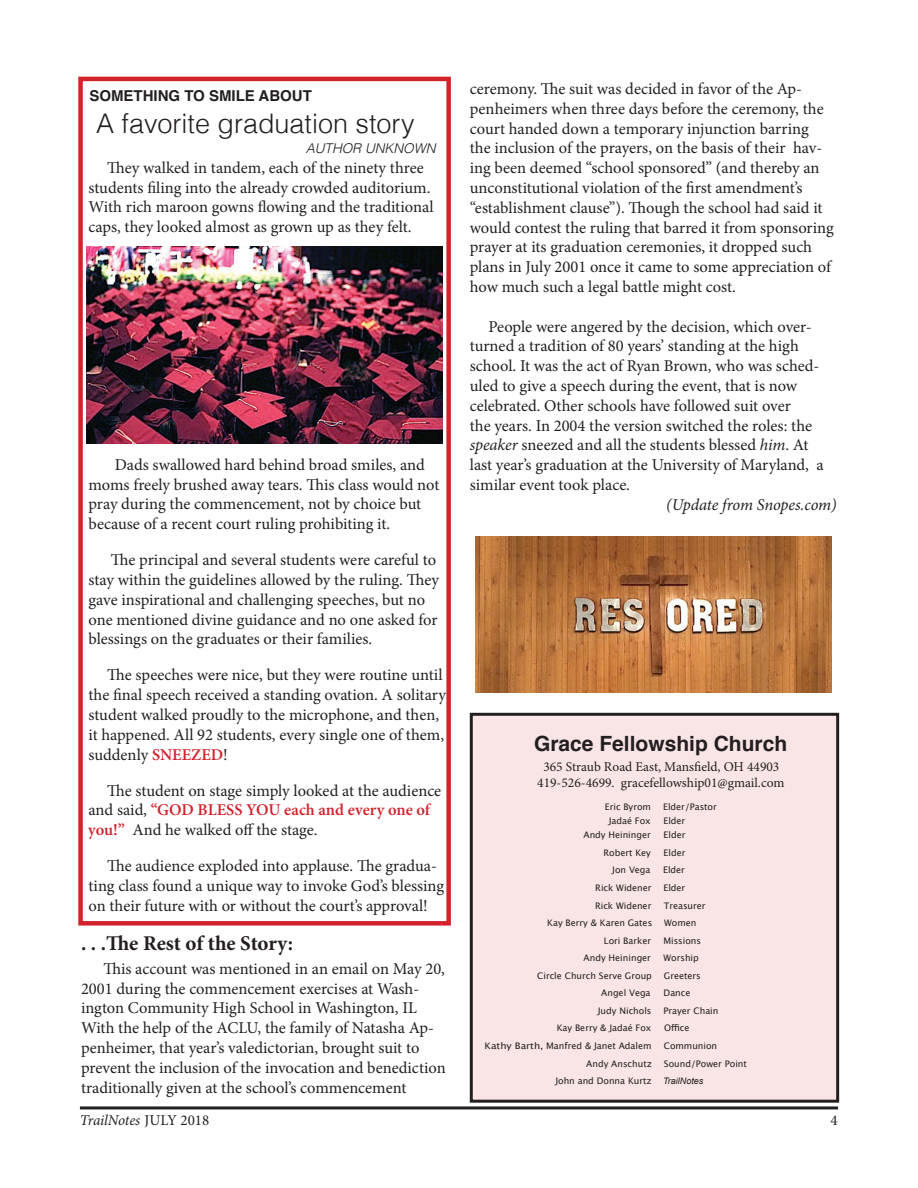
<style>
.page{position:relative;width:918px;height:1188px;background:#fff}
.page>*{position:absolute;margin:0;border:0;box-sizing:border-box;transform-origin:0 0}
.t1{font:300 27px "Helvetica";color:#231f20}
.t2{font:700 21px "Minion Pro";letter-spacing:-.005em;color:#231f20}
.t3{font:700 21px "Helvetica";color:#231f20}
.t4{font:16.5px/19.8px "Minion Pro";color:#231f20}
.t5{font:italic 16.5px "Minion Pro";letter-spacing:-.01em;color:#231f20}
.t6{font:700 15px "Helvetica";color:#231f20}
.t7{font:italic 15px "Minion Pro";letter-spacing:-.01em;color:#231f20}
.t8{font:15px "Minion Pro";color:#231f20}
.t9{font:13.5px/16.2px "Minion Pro";color:#231f20;text-align:center}
.t10{font:italic 300 13.5px "Helvetica";color:#231f20}
.t11{font:9px "Lucida Grande";color:#231f20}
.t12{font:9px "Lucida Grande";color:#231f20;scale:1.11 1}
.t13{font:italic 9px "Arial";color:#231f20}
.s1{font-weight:600;color:#d3222b}
.s2{font-style:italic}
.s3{font-style:normal}
</style>
<div class="page">
<div style="left:470px;top:713px;width:369px;height:390px;border:3px solid #231f20"></div>
<div style="left:473px;top:716px;width:363px;height:383px;background:#f9e5e6"></div>
<hr style="left:80px;top:1106px;width:758px;height:3px;background:#231f20">
<img style="left:86px;top:246px;width:357px;height:198px">
<div style="left:78px;top:77px;width:373px;height:849px;border:4px solid #d3222b"></div>
<img style="left:475px;top:537px;width:357px;height:155px">
<p class="t6" style="left:89px;top:84px;width:224px">SOMETHING TO SMILE ABOUT</p>
<p class="t1" style="left:96px;top:107px;width:320px">A favorite graduation story</p>
<p class="t10" style="left:306px;top:140px;width:131px">AUTHOR UNKNOWN</p>
<p class="t4" style="left:88px;top:158px;width:347px;text-indent:19px">They walked in tandem, each of the ninety three students filing into the already crowded auditorium.<br>With rich maroon gowns flowing and the traditional caps, they looked almost as grown up as they felt.</p>
<p class="t4" style="left:88px;top:455px;width:352px;text-indent:26px">Dads swallowed hard behind broad smiles, and moms freely brushed away tears. This class would not pray during the commencement, not by choice but because of a recent court ruling prohibiting it.</p>
<p class="t4" style="left:88px;top:550px;width:352px;text-indent:22px">The principal and several students were careful to stay within the guidelines allowed by the ruling. They gave inspirational and challenging speeches, but no one mentioned divine guidance and no one asked for blessings on the graduates or their families.</p>
<p class="t4" style="left:88px;top:665px;width:359px;text-indent:19px">The speeches were nice, but they were routine until the final speech received a standing ovation. A solitary student walked proudly to the microphone, and then, it happened. All 92 students, every single one of them, suddenly <span class="s1">SNEEZED</span>!</p>
<p class="t4" style="left:88px;top:781px;width:355px;text-indent:19px">The student on stage simply looked at the audience and said, <span class="s1">“GOD BLESS YOU each and every one of you!”</span> And he walked off the stage.</p>
<p class="t4" style="left:88px;top:856px;width:357px;text-indent:19px">The audience exploded into applause. The gradua&shy;ting class found a unique way to invoke God’s blessing on their future with or without the court’s approval!</p>
<p class="t2" style="left:81px;top:929px;width:214px">. . .The Rest of the Story:</p>
<p class="t4" style="left:81px;top:959px;width:366px;text-indent:22px">This account was mentioned in an email on May 20, 2001 during the commencement exercises at Wash&shy;ington Community High School in Washington, IL With the help of the ACLU, the family of Natasha Ap&shy;penheimer, that year’s valedictorian, brought suit to prevent the inclusion of the invocation and benediction traditionally given at the school’s commencement</p>
<p class="t4" style="left:470px;top:79px;width:366px">ceremony. The suit was decided in favor of the Ap&shy;penheimers when three days before the ceremony, the court handed down a temporary injunction barring<br>the inclusion of the prayers, on the basis of their hav&shy;ing been deemed “school sponsored” (and thereby an unconstitutional violation of the first amendment’s “establishment clause”). Though the school had said it would contest the ruling that barred it from sponsoring prayer at its graduation ceremonies, it dropped such plans in July 2001 once it came to some appreciation of how much such a legal battle might cost.</p>
<p class="t4" style="left:489px;top:317px;width:325px">People were angered by the decision, which over-</p>
<p class="t4" style="left:470px;top:336px;width:331px">turned a tradition of 80 years’ standing at the high</p>
<p class="t4" style="left:470px;top:356px;width:351px">school. It was the act of Ryan Brown, who was sched-</p>
<p class="t4" style="left:470px;top:376px;width:329px">uled to give a speech during the event, that is now</p>
<p class="t4" style="left:470px;top:396px;width:323px">celebrated. Other schools have followed suit over</p>
<p class="t4" style="left:470px;top:416px;width:344px">the years. In 2004 the version switched the roles: the</p>
<p class="t4" style="left:470px;top:435px;width:340px"><span class="s2">speaker</span> sneezed and all the students blessed <span class="s2">him</span>. At</p>
<p class="t4" style="left:470px;top:455px;width:355px">last year’s graduation at the University of Maryland, a</p>
<p class="t4" style="left:470px;top:475px;width:162px">similar event took place.</p>
<p class="t5" style="left:666px;top:493px;width:172px">(Update from Snopes.com)</p>
<p class="t3" style="left:534px;top:727px;width:255px">Grace Fellowship Church</p>
<p class="t9" style="left:537px;top:759px;width:249px">365 Straub Road East, Mansfield, OH 44903<br>419-526-4699. gracefellowship01@gmail.com</p>
<p class="t11" style="left:605px;top:801px;width:48px">Eric Byrom</p>
<p class="t11" style="left:663px;top:801px;width:55px">Elder/Pastor</p>
<p class="t11" style="left:609px;top:816px;width:44px">Jadaé Fox</p>
<p class="t11" style="left:663px;top:816px;width:23px">Elder</p>
<p class="t11" style="left:584px;top:830px;width:69px">Andy Heininger</p>
<p class="t11" style="left:664px;top:830px;width:23px">Elder</p>
<p class="t11" style="left:604px;top:848px;width:49px">Robert Key</p>
<p class="t11" style="left:664px;top:848px;width:23px">Elder</p>
<p class="t11" style="left:612px;top:865px;width:40px">Jon Vega</p>
<p class="t11" style="left:663px;top:865px;width:23px">Elder</p>
<p class="t11" style="left:595px;top:883px;width:58px">Rick Widener</p>
<p class="t11" style="left:663px;top:883px;width:23px">Elder</p>
<p class="t11" style="left:595px;top:900px;width:58px">Rick Widener</p>
<p class="t11" style="left:664px;top:900px;width:43px">Treasurer</p>
<p class="t11" style="left:547px;top:918px;width:107px">Kay Berry &amp; Karen Gates</p>
<p class="t11" style="left:664px;top:918px;width:34px">Women</p>
<p class="t11" style="left:604px;top:935px;width:49px">Lori Barker</p>
<p class="t11" style="left:663px;top:935px;width:39px">Missions</p>
<p class="t11" style="left:584px;top:953px;width:69px">Andy Heininger</p>
<p class="t11" style="left:664px;top:953px;width:37px">Worship</p>
<p class="t11" style="left:537px;top:970px;width:116px">Circle Church Serve Group</p>
<p class="t11" style="left:664px;top:970px;width:38px">Greeters</p>
<p class="t11" style="left:601px;top:988px;width:51px">Angel Vega</p>
<p class="t11" style="left:664px;top:988px;width:28px">Dance</p>
<p class="t11" style="left:598px;top:1005px;width:55px">Judy Nichols</p>
<p class="t11" style="left:664px;top:1005px;width:56px">Prayer Chain</p>
<p class="t11" style="left:557px;top:1023px;width:96px">Kay Berry &amp; Jadaé Fox</p>
<p class="t11" style="left:664px;top:1023px;width:27px">Office</p>
<p class="t12" style="left:485px;top:1041px;width:152px">Kathy Barth, Manfred &amp; Janet Adalem</p>
<p class="t11" style="left:664px;top:1041px;width:55px">Communion</p>
<p class="t11" style="left:586px;top:1058px;width:67px">Andy Anschutz</p>
<p class="t11" style="left:664px;top:1058px;width:84px">Sound/Power Point</p>
<p class="t11" style="left:555px;top:1076px;width:98px">John and Donna Kurtz</p>
<p class="t13" style="left:663px;top:1075px;width:42px">TrailNotes</p>
<p class="t7" style="left:80px;top:1110px;width:131px">TrailNotes <span class="s3">JULY 2018</span></p>
<p class="t8" style="left:831px;top:1111px;width:9px">4</p>
</div>
